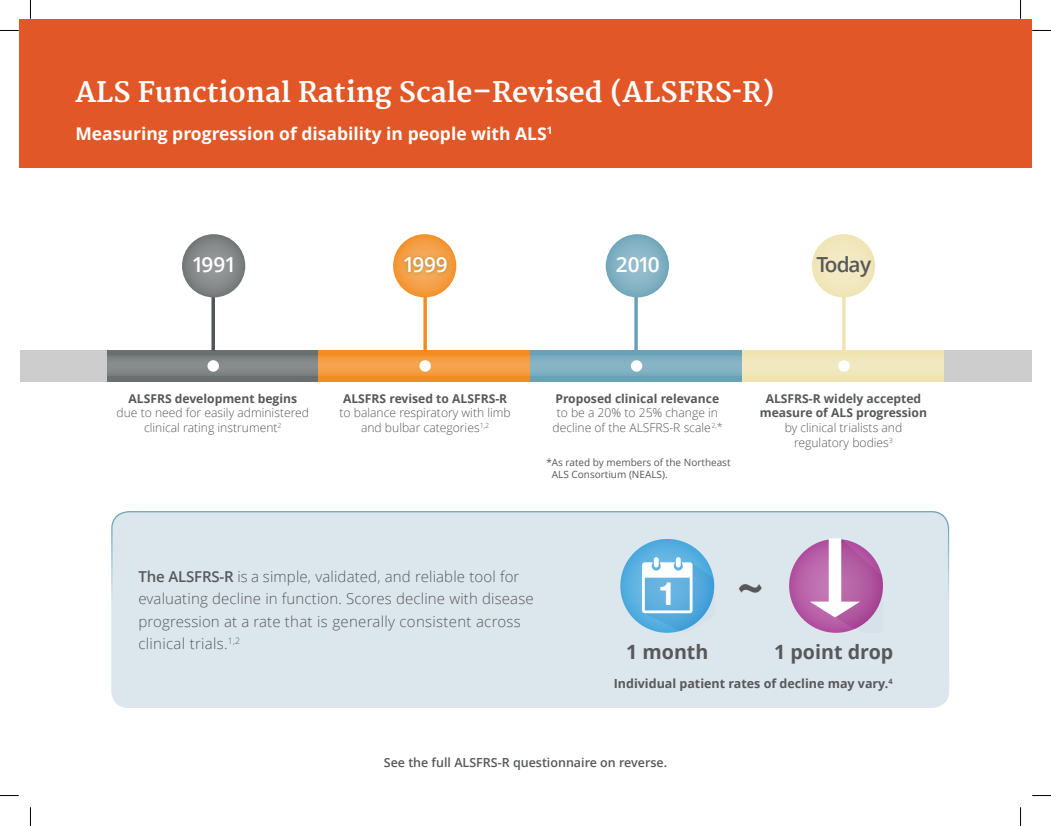
<style>
.page{position:relative;width:1051px;height:826px;background:#fff}
.page>*{position:absolute;margin:0;border:0;box-sizing:border-box;transform-origin:0 0}
.t1{font:700 45.38px "Helvetica Neue";color:#57585a}
.t2{font:700 32px "Helvetica Neue";color:#fff}
.t3{font:700 27.5px "Merriweather";color:#fff}
.t4{font:600 20.75px "Open Sans";letter-spacing:-.04em;color:#fff}
.t5{font:600 20.75px "Open Sans";letter-spacing:-.05em;color:#57585a}
.t6{font:700 19.62px "Open Sans";color:#57585a}
.t7{font:700 17.5px "Open Sans";color:#fff}
.t8{font:300 15px/22.5px "Open Sans";letter-spacing:.01em;color:#57585a}
.t9{font:600 12.5px "Open Sans";color:#57585a}
.t10{font:700 12.5px "Open Sans";color:#57585a}
.t11{font:300 12.12px/14.8px "Open Sans";color:#57585a;text-align:center}
.t12{font:700 12.12px/14.8px "Open Sans";color:#57585a;text-align:center}
.t13{font:10px/12px "Open Sans";color:#57585a}
.s1{font-weight:600}
</style>
<div class="page">
<div style="left:19px;top:19px;width:1013px;height:149px;background:#e15727"></div>
<div style="left:20px;top:350px;width:1012px;height:31px;background:#cecdce"></div>
<div style="left:107px;top:350px;width:212px;height:31px;background:#696e6e"></div>
<div style="left:318px;top:350px;width:212px;height:31px;background:#f28b20"></div>
<div style="left:530px;top:350px;width:212px;height:31px;background:#69a2b7"></div>
<div style="left:742px;top:350px;width:201px;height:31px;background:#efe3b0"></div>
<svg style="left:211px;top:297px;width:4px;height:53px"></svg>
<svg style="left:182px;top:234px;width:63px;height:63px;background:#848888"></svg>
<svg style="left:423px;top:309px;width:4px;height:41px"></svg>
<img style="left:393px;top:234px;width:64px;height:75px">
<svg style="left:634px;top:297px;width:4px;height:53px"></svg>
<svg style="left:606px;top:234px;width:63px;height:63px;background:#83b2c3"></svg>
<svg style="left:842px;top:297px;width:4px;height:53px"></svg>
<div style="left:812px;top:234px;width:63px;height:63px;background:#f1e8be;border-radius:50%"></div>
<svg style="left:107px;top:356px;width:836px;height:20px"></svg>
<div style="left:111px;top:512px;width:838px;height:196px;background:#dce7ed;border-radius:17px"></div>
<svg style="left:789px;top:539px;width:94px;height:94px"></svg>
<div style="left:829px;top:538px;width:12px;height:67px;background:#eff3f6"></div>
<svg style="left:810px;top:539px;width:73px;height:94px"></svg>
<svg style="left:620px;top:539px;width:94px;height:94px;background:#59afe0"></svg>
<svg style="left:642px;top:562px;width:72px;height:71px;background:#86c1e5"></svg>
<div style="left:654px;top:557px;width:5px;height:10px;background:#fff;border-radius:2px"></div>
<div style="left:676px;top:557px;width:5px;height:10px;background:#fff;border-radius:2px"></div>
<div style="left:111px;top:511px;width:838px;height:179px;border:1px solid #69a2b7;border-radius:17px"></div>
<svg style="left:0;top:30px;width:19px;height:1px"></svg>
<svg style="left:1032px;top:30px;width:19px;height:1px"></svg>
<svg style="left:0;top:795px;width:19px;height:1px"></svg>
<svg style="left:1032px;top:795px;width:19px;height:1px"></svg>
<svg style="left:30px;top:0;width:1px;height:19px"></svg>
<svg style="left:30px;top:807px;width:1px;height:19px"></svg>
<svg style="left:1020px;top:0;width:1px;height:19px"></svg>
<svg style="left:1020px;top:807px;width:1px;height:19px"></svg>
<h3 class="t3" style="left:75px;top:76px;width:701px">ALS Functional Rating Scale–Revised (ALSFRS-R)</h3>
<h3 class="t7" style="left:75px;top:121px;width:479px">Measuring progression of disability in people with ALS<sup>1</sup></h3>
<h3 class="t4" style="left:192px;top:251px;width:46px">1991</h3>
<h3 class="t4" style="left:403px;top:251px;width:46px">1999</h3>
<h3 class="t4" style="left:616px;top:251px;width:45px">2010</h3>
<h3 class="t5" style="left:816px;top:251px;width:56px">Today</h3>
<p class="t12" style="left:128px;top:391px;width:170px">ALSFRS development begins</p>
<p class="t11" style="left:117px;top:405px;width:194px">due to need for easily administered clinical rating instrument<sup>2</sup></p>
<p class="t12" style="left:343px;top:391px;width:166px">ALSFRS revised to ALSFRS-R</p>
<p class="t11" style="left:339px;top:405px;width:173px">to balance respiratory with limb and bulbar categories<sup>1,2</sup></p>
<p class="t12" style="left:555px;top:391px;width:165px">Proposed clinical relevance</p>
<p class="t11" style="left:552px;top:405px;width:171px">to be a 20% to 25% change in decline of the ALSFRS-R scale<sup>2,</sup><sup>*</sup></p>
<p class="t13" style="left:552px;top:456px;width:180px;text-indent:-6px">*As rated by members of the Northeast<br>ALS Consortium (NEALS).</p>
<p class="t12" style="left:760px;top:391px;width:169px">ALSFRS-R widely accepted measure of ALS progression</p>
<p class="t11" style="left:785px;top:420px;width:119px">by clinical trialists and regulatory bodies<sup>3</sup></p>
<p class="t8" style="left:138px;top:565px;width:397px"><span class="s1">The ALSFRS-R</span> is a simple, validated, and reliable tool for evaluating decline in function. Scores decline with disease progression at a rate that is generally consistent across clinical trials.<sup>1,2</sup></p>
<h2 class="t2" style="left:658px;top:569px;width:19px">1</h2>
<h1 class="t1" style="left:737px;top:552px;width:29px">~</h1>
<h3 class="t6" style="left:626px;top:638px;width:84px">1 month</h3>
<h3 class="t6" style="left:774px;top:638px;width:121px">1 point drop</h3>
<p class="t10" style="left:614px;top:675px;width:280px">Individual patient rates of decline may vary.<sup>4</sup></p>
<p class="t9" style="left:384px;top:753px;width:285px">See the full ALSFRS-R questionnaire on reverse.</p>
</div>
